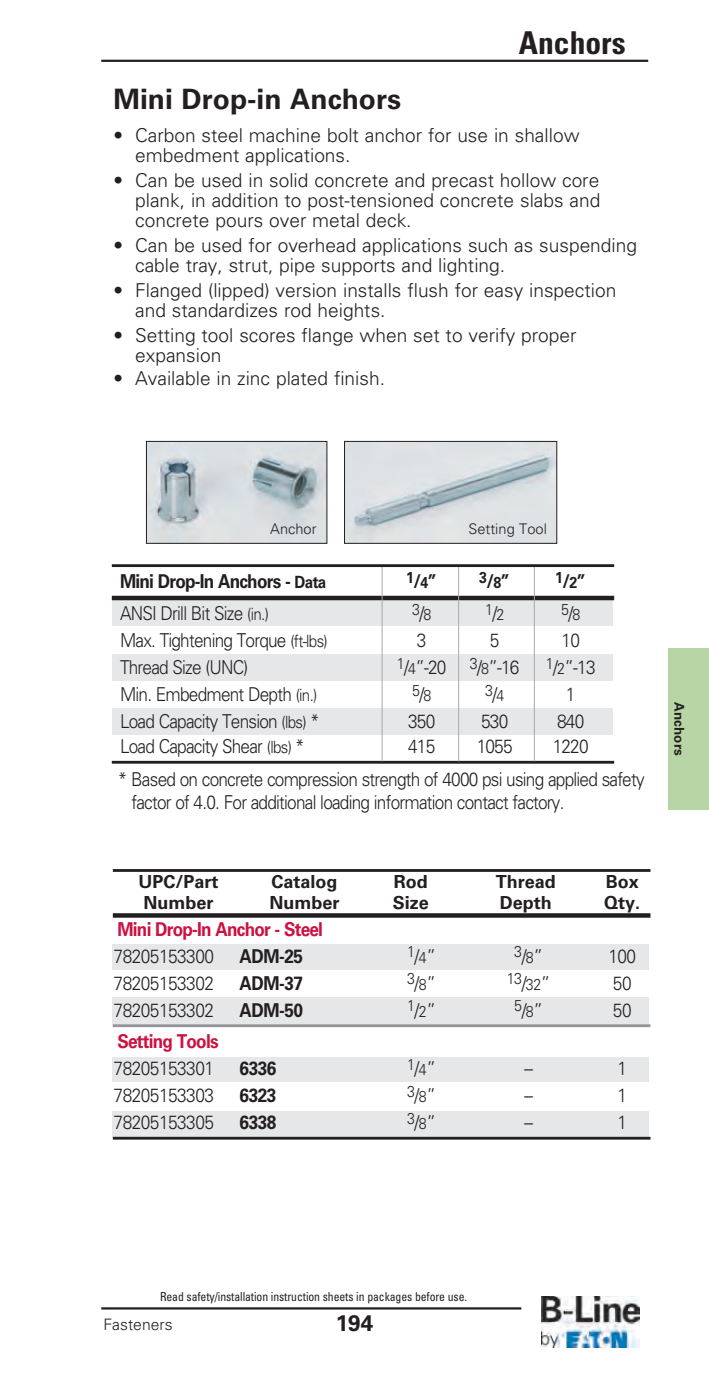
<style>
.page{position:relative;width:709px;height:1377px;background:#fff}
.page>*{position:absolute;margin:0;border:0;box-sizing:border-box;transform-origin:0 0}
.t1{font:700 condensed 31.5px "Univers LT Std";color:#231f20}
.t2{font:700 28.12px "Univers LT Std";color:#231f20}
.t3{font:700 22.5px "Univers LT Std";color:#231f20}
.t4{font:300 19.12px/20.2px "Univers LT Std";color:#231f20}
.t5{font:300 19.12px/33.3px "Univers LT Std";letter-spacing:-.045em;color:#231f20;scale:.9 1}
.t6{font:300 19.12px "Univers LT Std";letter-spacing:-.03em;color:#231f20;scale:.9 1}
.t7{font:300 19.12px "Univers LT Std";color:#231f20;scale:.9 1}
.t8{font:700 19.12px "Univers LT Std";letter-spacing:-.03em;color:#231f20;scale:.9 1}
.t9{font:700 19.12px "Univers LT Std";letter-spacing:-.045em;color:#cd1141;scale:.9 1}
.t10{font:700 18px "Univers LT Std";color:#231f20}
.t11{font:300 15.75px "Univers LT Std";color:#231f20;scale:.9 1}
.t12{font:700 15.75px "Univers LT Std";color:#231f20;scale:.9 1}
.t13{font:300 15.75px "Univers LT Std";color:#231f20}
.t14{font:300 14.62px "Univers LT Std";color:#231f20}
.t15{font:700 13.5px "Univers LT Std";color:#231f20}
.t16{font:condensed 12.38px "Univers LT Std";letter-spacing:-.01em;color:#231f20;scale:.95 1}
.s1{font-size:16.88px}
.s2{font-size:19.12px}
.s3{font-size:15.75px}
</style>
<div class="page">
<div style="left:112px;top:597px;width:501px;height:29px;background:#e6e7e9"></div>
<div style="left:112px;top:655px;width:501px;height:26px;background:#e6e7e9"></div>
<div style="left:112px;top:709px;width:501px;height:26px;background:#e6e7e9"></div>
<img style="left:148px;top:443px;width:177px;height:99px">
<div style="left:146px;top:441px;width:181px;height:103px;border:1px solid #231f20"></div>
<img style="left:346px;top:443px;width:209px;height:99px">
<div style="left:344px;top:441px;width:213px;height:103px;border:1px solid #231f20"></div>
<hr style="left:112px;top:596px;width:502px;height:4px;background:#231f20">
<hr style="left:112px;top:564px;width:502px;height:3px;background:#231f20">
<hr style="left:112px;top:761px;width:502px;height:3px;background:#231f20">
<hr style="left:534px;top:567px;width:1px;height:194px;background:#a8a9ad">
<hr style="left:458px;top:567px;width:1px;height:194px;background:#a8a9ad">
<hr style="left:382px;top:567px;width:1px;height:194px;background:#a8a9ad">
<div style="left:668px;top:648px;width:41px;height:162px;background:#b8d5a5"></div>
<hr style="left:101px;top:1307px;width:420px;height:3px;background:#231f20">
<hr style="left:101px;top:60px;width:547px;height:2px;background:#231f20">
<img style="left:541px;top:1296px;width:98px;height:51px">
<div style="left:112px;top:944px;width:536px;height:26px;background:#e6e7e9"></div>
<div style="left:112px;top:997px;width:536px;height:28px;background:#e6e7e9"></div>
<div style="left:112px;top:1057px;width:536px;height:25px;background:#e6e7e9"></div>
<div style="left:112px;top:1111px;width:536px;height:26px;background:#e6e7e9"></div>
<hr style="left:113px;top:869px;width:537px;height:3px;background:#231f20">
<div style="left:113px;top:913px;width:537px;height:5px;background:#231f20"></div>
<hr style="left:113px;top:1024px;width:537px;height:3px;background:#939598">
<hr style="left:113px;top:1137px;width:537px;height:3px;background:#231f20">
<h2 class="t2" style="left:114px;top:89px;width:289px">Mini Drop-in Anchors</h2>
<h1 class="t1" style="left:519px;top:31px;width:108px">Anchors</h1>
<p class="t4" style="left:135px;top:127px;width:446px;text-indent:-22px">• Carbon steel machine bolt anchor for use in shallow embedment applications.</p>
<p class="t4" style="left:135px;top:172px;width:467px;text-align:justify;text-indent:-22px">• Can be used in solid concrete and precast hollow core plank, in addition to post-tensioned concrete slabs and concrete pours over metal deck.</p>
<p class="t4" style="left:135px;top:237px;width:503px;text-indent:-22px">• Can be used for overhead applications such as suspending cable tray, strut, pipe supports and lighting.</p>
<p class="t4" style="left:135px;top:282px;width:482px;text-indent:-22px">• Flanged (lipped) version installs flush for easy inspection and standardizes rod heights.</p>
<p class="t4" style="left:135px;top:327px;width:443px;text-indent:-22px">• Setting tool scores flange when set to verify proper expansion</p>
<p class="t4" style="left:114px;top:370px;width:273px">• Available in zinc plated finish.</p>
<p class="t14" style="left:270px;top:524px;width:48px">Anchor</p>
<p class="t14" style="left:468px;top:524px;width:80px">Setting Tool</p>
<p class="t8" style="left:120px;top:575px;width:231px">Mini Drop-In Anchors - <span class="s1">Data</span></p>
<p class="t12" style="left:406px;top:575px;width:36px">1<span class="s2">/</span>4<span class="s2">”</span></p>
<p class="t12" style="left:479px;top:575px;width:36px">3<span class="s2">/</span>8<span class="s2">”</span></p>
<p class="t12" style="left:555px;top:575px;width:36px">1<span class="s2">/</span>2<span class="s2">”</span></p>
<p class="t5" style="left:120px;top:598px;width:167px">ANSI Drill Bit Size <span class="s1">(in.)</span></p>
<p class="t11" style="left:412px;top:606px;width:23px">3<span class="s2">/</span>8</p>
<p class="t11" style="left:485px;top:606px;width:23px">1<span class="s2">/</span>2</p>
<p class="t11" style="left:561px;top:606px;width:23px">5<span class="s2">/</span>8</p>
<p class="t5" style="left:120px;top:625px;width:232px">Max. Tightening Torque <span class="s1">(ft-lbs)</span></p>
<p class="t7" style="left:417px;top:633px;width:12px">3</p>
<p class="t7" style="left:490px;top:633px;width:12px">5</p>
<p class="t7" style="left:561px;top:633px;width:22px">10</p>
<p class="t5" style="left:120px;top:652px;width:144px">Thread Size (UNC)</p>
<p class="t7" style="left:397px;top:660px;width:138px"><sup>1</sup>/<span class="s3">4</span>”-20 <sup>3</sup>/<span class="s3">8</span>”-16</p>
<p class="t7" style="left:546px;top:660px;width:57px"><sup>1</sup>/<span class="s3">2</span>”-13</p>
<p class="t5" style="left:120px;top:679px;width:221px">Min. Embedment Depth <span class="s1">(in.)</span></p>
<p class="t11" style="left:412px;top:687px;width:23px">5<span class="s2">/</span>8</p>
<p class="t11" style="left:485px;top:687px;width:23px">3<span class="s2">/</span>4</p>
<p class="t7" style="left:566px;top:687px;width:12px">1</p>
<p class="t5" style="left:120px;top:706px;width:223px">Load Capacity Tension <span class="s1">(lbs)</span> *</p>
<p class="t7" style="left:408px;top:714px;width:32px">350</p>
<p class="t7" style="left:481px;top:714px;width:32px">530</p>
<p class="t7" style="left:557px;top:714px;width:32px">840</p>
<p class="t5" style="left:120px;top:731px;width:207px">Load Capacity Shear <span class="s1">(lbs)</span> *</p>
<p class="t7" style="left:408px;top:739px;width:32px">415</p>
<p class="t7" style="left:477px;top:739px;width:41px">1055</p>
<p class="t5" style="left:118px;top:731px;width:587px;text-indent:435px">1220<br>* Based on concrete compression strength of 4000 psi using applied safety</p>
<p class="t5" style="left:131px;top:787px;width:483px">factor of 4.0. For additional loading information contact factory.</p>
<p class="t10" style="left:139px;top:875px;width:82px">UPC/Part</p>
<p class="t10" style="left:271px;top:875px;width:68px">Catalog</p>
<p class="t10" style="left:394px;top:875px;width:36px">Rod</p>
<p class="t10" style="left:496px;top:875px;width:62px">Thread</p>
<p class="t10" style="left:606px;top:875px;width:35px">Box</p>
<p class="t10" style="left:144px;top:896px;width:72px">Number</p>
<p class="t10" style="left:269px;top:896px;width:72px">Number</p>
<p class="t10" style="left:393px;top:896px;width:38px">Size</p>
<p class="t10" style="left:500px;top:896px;width:54px">Depth</p>
<p class="t10" style="left:604px;top:896px;width:38px">Qty.</p>
<p class="t9" style="left:117px;top:922px;width:230px">Mini Drop-In Anchor - Steel</p>
<p class="t6" style="left:114px;top:949px;width:113px">78205153300</p>
<p class="t8" style="left:240px;top:949px;width:72px">ADM-25</p>
<p class="t11" style="left:407px;top:949px;width:34px">1<span class="s2">/</span>4<span class="s2">”</span></p>
<p class="t11" style="left:514px;top:949px;width:34px">3<span class="s2">/</span>8<span class="s2">”</span></p>
<p class="t7" style="left:608px;top:949px;width:32px">100</p>
<p class="t6" style="left:114px;top:976px;width:113px">78205153302</p>
<p class="t8" style="left:240px;top:976px;width:72px">ADM-37</p>
<p class="t11" style="left:407px;top:976px;width:34px">3<span class="s2">/</span>8<span class="s2">”</span></p>
<p class="t11" style="left:507px;top:976px;width:50px">13<span class="s2">/</span>32<span class="s2">”</span></p>
<p class="t7" style="left:613px;top:976px;width:22px">50</p>
<p class="t6" style="left:114px;top:1003px;width:113px">78205153302</p>
<p class="t8" style="left:240px;top:1003px;width:72px">ADM-50</p>
<p class="t11" style="left:407px;top:1003px;width:34px">1<span class="s2">/</span>2<span class="s2">”</span></p>
<p class="t11" style="left:514px;top:1003px;width:34px">5<span class="s2">/</span>8<span class="s2">”</span></p>
<p class="t7" style="left:613px;top:1003px;width:22px">50</p>
<p class="t9" style="left:117px;top:1034px;width:114px">Setting Tools</p>
<p class="t6" style="left:114px;top:1061px;width:113px">78205153301</p>
<p class="t8" style="left:240px;top:1061px;width:42px">6336</p>
<p class="t11" style="left:407px;top:1061px;width:34px">1<span class="s2">/</span>4<span class="s2">”</span></p>
<p class="t7" style="left:524px;top:1061px;width:12px">--</p>
<p class="t7" style="left:617px;top:1061px;width:12px">1</p>
<p class="t6" style="left:114px;top:1088px;width:113px">78205153303</p>
<p class="t8" style="left:240px;top:1088px;width:42px">6323</p>
<p class="t11" style="left:407px;top:1088px;width:34px">3<span class="s2">/</span>8<span class="s2">”</span></p>
<p class="t7" style="left:524px;top:1088px;width:12px">--</p>
<p class="t7" style="left:617px;top:1088px;width:12px">1</p>
<p class="t6" style="left:114px;top:1115px;width:113px">78205153305</p>
<p class="t8" style="left:240px;top:1115px;width:42px">6338</p>
<p class="t11" style="left:407px;top:1115px;width:34px">3<span class="s2">/</span>8<span class="s2">”</span></p>
<p class="t7" style="left:524px;top:1115px;width:12px">--</p>
<p class="t7" style="left:617px;top:1115px;width:12px">1</p>
<p class="t15" style="left:684px;top:702px;width:55px;rotate:90deg">Anchors</p>
<p class="t16" style="left:160px;top:1292px;width:325px">Read safety/installation instruction sheets in packages before use.</p>
<p class="t13" style="left:103px;top:1319px;width:71px">Fasteners</p>
<p class="t3" style="left:336px;top:1314px;width:39px">194</p>
</div>
